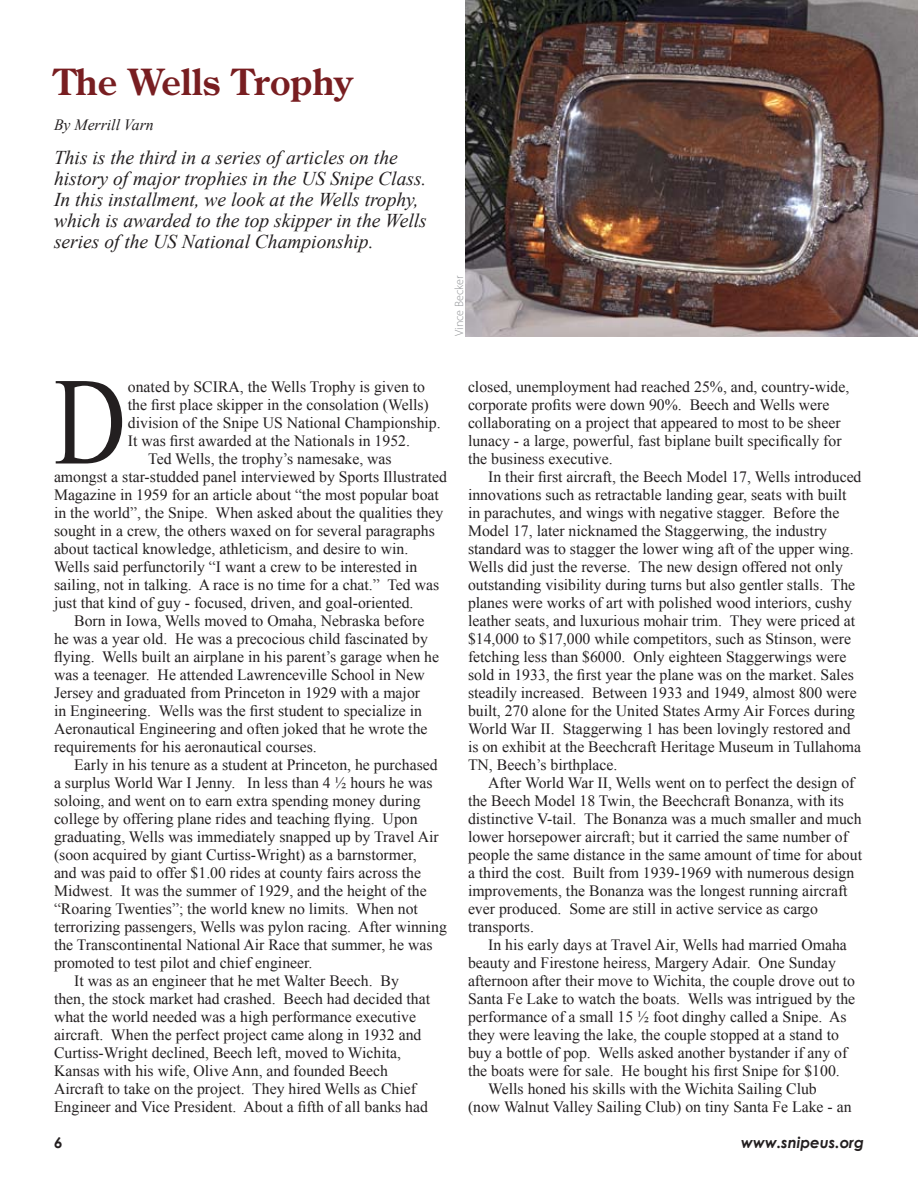
<style>
.page{position:relative;width:918px;height:1188px;background:#fff}
.page>*{position:absolute;margin:0;border:0;box-sizing:border-box;transform-origin:0 0}
.t1{font:124.5px "Times New Roman";color:#231f20;scale:.8 1}
.t2{font:700 36px "Century Old Style Std";color:#781e21}
.t3{font:italic 19.5px/21px "Times New Roman";color:#231f20}
.t4{font:15.75px/18px "Times New Roman";color:#231f20}
.t5{font:italic 15.75px "Times New Roman";color:#231f20}
.t6{font:italic 700 15px "Century Gothic";color:#231f20}
.t7{font:300 12px "Myriad Pro";color:#939598}
</style>
<div class="page">
<img style="left:466px;top:0;width:452px;height:337px">
<h2 class="t2" style="left:54px;top:58px;width:300px">The Wells Trophy</h2>
<p class="t5" style="left:54px;top:113px;width:101px">By Merrill Varn</p>
<p class="t3" style="left:54px;top:147px;width:374px">This is the third in a series of articles on the history of major trophies in the US Snipe Class.<br>In this installment, we look at the Wells trophy, which is awarded to the top skipper in the Wells series of the US National Championship.</p>
<p class="t7" style="left:452px;top:336px;width:62px;rotate:-90deg">Vince Becker</p>
<h1 class="t1" style="left:54px;top:338px;width:91px">D</h1>
<p class="t4" style="left:128px;top:377px;width:299px">onated by SCIRA, the Wells Trophy is given to</p>
<p class="t4" style="left:128px;top:395px;width:302px">the first place skipper in the consolation (Wells)</p>
<p class="t4" style="left:128px;top:413px;width:314px">division of the Snipe US National Championship.</p>
<p class="t4" style="left:128px;top:431px;width:284px">It was first awarded at the Nationals in 1952.</p>
<p class="t4" style="left:148px;top:449px;width:245px">Ted Wells, the trophy’s namesake, was</p>
<p class="t4" style="left:54px;top:467px;width:394px">amongst a star-studded panel interviewed by Sports Illustrated</p>
<p class="t4" style="left:54px;top:485px;width:386px">Magazine in 1959 for an article about “the most popular boat</p>
<p class="t4" style="left:54px;top:503px;width:391px">in the world”, the Snipe. When asked about the qualities they</p>
<p class="t4" style="left:54px;top:521px;width:382px">sought in a crew, the others waxed on for several paragraphs</p>
<p class="t4" style="left:54px;top:539px;width:356px">about tactical knowledge, athleticism, and desire to win.</p>
<p class="t4" style="left:54px;top:557px;width:365px">Wells said perfunctorily “I want a crew to be interested in</p>
<p class="t4" style="left:54px;top:575px;width:387px">sailing, not in talking. A race is no time for a chat.” Ted was</p>
<p class="t4" style="left:54px;top:593px;width:361px">just that kind of guy - focused, driven, and goal-oriented.</p>
<p class="t4" style="left:74px;top:611px;width:352px">Born in Iowa, Wells moved to Omaha, Nebraska before</p>
<p class="t4" style="left:54px;top:629px;width:375px">he was a year old. He was a precocious child fascinated by</p>
<p class="t4" style="left:54px;top:647px;width:387px">flying. Wells built an airplane in his parent’s garage when he</p>
<p class="t4" style="left:54px;top:665px;width:372px">was a teenager. He attended Lawrenceville School in New</p>
<p class="t4" style="left:54px;top:683px;width:368px">Jersey and graduated from Princeton in 1929 with a major</p>
<p class="t4" style="left:54px;top:701px;width:370px">in Engineering. Wells was the first student to specialize in</p>
<p class="t4" style="left:54px;top:719px;width:375px">Aeronautical Engineering and often joked that he wrote the</p>
<p class="t4" style="left:54px;top:737px;width:264px">requirements for his aeronautical courses.</p>
<p class="t4" style="left:74px;top:755px;width:365px">Early in his tenure as a student at Princeton, he purchased</p>
<p class="t4" style="left:54px;top:773px;width:380px">a surplus World War I Jenny. In less than 4 ½ hours he was</p>
<p class="t4" style="left:54px;top:791px;width:368px">soloing, and went on to earn extra spending money during</p>
<p class="t4" style="left:54px;top:809px;width:365px">college by offering plane rides and teaching flying. Upon</p>
<p class="t4" style="left:54px;top:827px;width:386px">graduating, Wells was immediately snapped up by Travel Air</p>
<p class="t4" style="left:54px;top:845px;width:364px">(soon acquired by giant Curtiss-Wright) as a barnstormer,</p>
<p class="t4" style="left:54px;top:863px;width:369px">and was paid to offer $1.00 rides at county fairs across the</p>
<p class="t4" style="left:54px;top:881px;width:374px">Midwest. It was the summer of 1929, and the height of the</p>
<p class="t4" style="left:54px;top:899px;width:365px">“Roaring Twenties”; the world knew no limits. When not</p>
<p class="t4" style="left:54px;top:917px;width:394px">terrorizing passengers, Wells was pylon racing. After winning</p>
<p class="t4" style="left:54px;top:935px;width:380px">the Transcontinental National Air Race that summer, he was</p>
<p class="t4" style="left:54px;top:953px;width:260px">promoted to test pilot and chief engineer.</p>
<p class="t4" style="left:74px;top:971px;width:326px">It was as an engineer that he met Walter Beech. By</p>
<p class="t4" style="left:54px;top:989px;width:378px">then, the stock market had crashed. Beech had decided that</p>
<p class="t4" style="left:54px;top:1007px;width:364px">what the world needed was a high performance executive</p>
<p class="t4" style="left:54px;top:1025px;width:369px">aircraft. When the perfect project came along in 1932 and</p>
<p class="t4" style="left:54px;top:1043px;width:349px">Curtiss-Wright declined, Beech left, moved to Wichita,</p>
<p class="t4" style="left:54px;top:1061px;width:336px">Kansas with his wife, Olive Ann, and founded Beech</p>
<p class="t4" style="left:54px;top:1079px;width:364px">Aircraft to take on the project. They hired Wells as Chief</p>
<p class="t4" style="left:54px;top:1097px;width:376px">Engineer and Vice President. About a fifth of all banks had</p>
<p class="t4" style="left:468px;top:377px;width:383px">closed, unemployment had reached 25%, and, country-wide, corporate profits were down 90%. Beech and Wells were collaborating on a project that appeared to most to be sheer lunacy - a large, powerful, fast biplane built specifically for the business executive.</p>
<p class="t4" style="left:468px;top:467px;width:395px;text-indent:20px">In their first aircraft, the Beech Model 17, Wells introduced innovations such as retractable landing gear, seats with built in parachutes, and wings with negative stagger. Before the Model 17, later nicknamed the Staggerwing, the industry standard was to stagger the lower wing aft of the upper wing.<br>Wells did just the reverse. The new design offered not only outstanding visibility during turns but also gentler stalls. The planes were works of art with polished wood interiors, cushy leather seats, and luxurious mohair trim. They were priced at $14,000 to $17,000 while competitors, such as Stinson, were fetching less than $6000. Only eighteen Staggerwings were sold in 1933, the first year the plane was on the market. Sales steadily increased. Between 1933 and 1949, almost 800 were built, 270 alone for the United States Army Air Forces during World War II. Staggerwing 1 has been lovingly restored and is on exhibit at the Beechcraft Heritage Museum in Tullahoma TN, Beech’s birthplace.</p>
<p class="t4" style="left:468px;top:773px;width:396px;text-indent:20px">After World War II, Wells went on to perfect the design of the Beech Model 18 Twin, the Beechcraft Bonanza, with its distinctive V-tail. The Bonanza was a much smaller and much lower horsepower aircraft; but it carried the same number of people the same distance in the same amount of time for about a third the cost. Built from 1939-1969 with numerous design improvements, the Bonanza was the longest running aircraft ever produced. Some are still in active service as cargo transports.</p>
<p class="t4" style="left:488px;top:935px;width:360px">In his early days at Travel Air, Wells had married Omaha</p>
<p class="t4" style="left:468px;top:953px;width:370px">beauty and Firestone heiress, Margery Adair. One Sunday</p>
<p class="t4" style="left:468px;top:971px;width:389px">afternoon after their move to Wichita, the couple drove out to</p>
<p class="t4" style="left:468px;top:989px;width:389px">Santa Fe Lake to watch the boats. Wells was intrigued by the</p>
<p class="t4" style="left:468px;top:1007px;width:380px">performance of a small 15 ½ foot dinghy called a Snipe. As</p>
<p class="t4" style="left:468px;top:1025px;width:372px">they were leaving the lake, the couple stopped at a stand to</p>
<p class="t4" style="left:468px;top:1043px;width:381px">buy a bottle of pop. Wells asked another bystander if any of</p>
<p class="t4" style="left:468px;top:1061px;width:373px">the boats were for sale. He bought his first Snipe for $100.</p>
<p class="t4" style="left:488px;top:1079px;width:330px">Wells honed his skills with the Wichita Sailing Club</p>
<p class="t4" style="left:468px;top:1097px;width:385px">(now Walnut Valley Sailing Club) on tiny Santa Fe Lake - an</p>
<p class="t6" style="left:741px;top:1131px;width:125px">www.snipeus.org</p>
</div>
